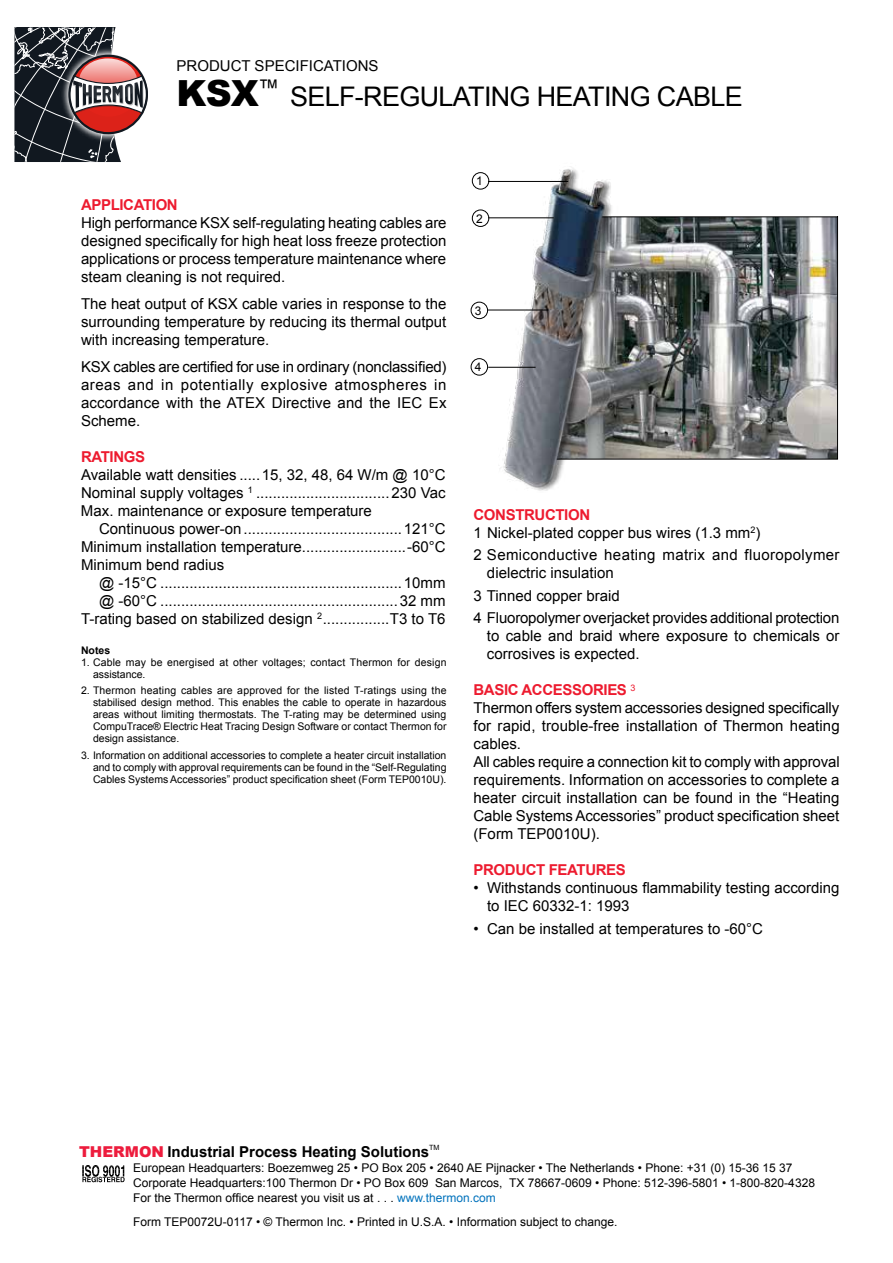
<style>
.page{position:relative;width:893px;height:1263px;background:#fff}
.page>*{position:absolute;margin:0;border:0;box-sizing:border-box;transform-origin:0 0}
.t1{font:27px "Arial";letter-spacing:-.025em;color:#000}
.t2{font:15px/18px "Arial";color:#000}
.t3{font:15px/18px "Arial";letter-spacing:.025em;color:#000}
.t4{font:700 15px "Arial";color:#000}
.t5{font:700 15px "Arial";letter-spacing:-.025em;color:#ed1b2f}
.t6{font:15px "Arial";color:#000101}
.t7{font:12px/15px "Arial";color:#000}
.t8{font:10.5px/12px "Arial";color:#000;text-align:justify}
.t9{font:700 10.5px "Arial";color:#000}
.s1{font-weight:900;font-size:36px}
.s2{font-weight:700;color:#ed1b2f}
.s3{font-weight:900;color:#ed1c3d}
.s4{color:#0072bc}
</style>
<div class="page">
<svg style="left:14px;top:27px;width:134px;height:135px"></svg>
<svg style="left:633px;top:216px;width:205px;height:244px"></svg>
<img style="left:474px;top:168px;width:159px;height:323px">
<hr style="left:488px;top:181px;width:80px;height:1px;background:#000">
<hr style="left:488px;top:367px;width:48px;height:1px;background:#000">
<hr style="left:487px;top:310px;width:62px;height:1px;background:#000">
<hr style="left:488px;top:217px;width:66px;height:1px;background:#000">
<div style="left:472px;top:172px;width:17px;height:17px;border:1px solid #000;border-radius:50%"></div>
<div style="left:472px;top:210px;width:17px;height:17px;border:1px solid #000;border-radius:50%"></div>
<div style="left:471px;top:302px;width:17px;height:17px;border:1px solid #000;border-radius:50%"></div>
<div style="left:471px;top:358px;width:17px;height:17px;border:1px solid #000;border-radius:50%"></div>
<svg style="left:82px;top:1165px;width:43px;height:17px"></svg>
<p class="t6" style="left:177px;top:56px;width:203px">PRODUCT SPECIFICATIONS</p>
<h1 class="t1" style="left:177px;top:79px;width:568px"><span class="s1">KSX</span><sup>™</sup> SELF-REGULATING HEATING CABLE</h1>
<p class="t5" style="left:81px;top:194px;width:98px">APPLICATION</p>
<p class="t2" style="left:81px;top:213px;width:367px;text-align:justify">High performance KSX self-regulating heating cables are designed specifically for high heat loss freeze protection applications or process temperature maintenance where steam cleaning is not required.</p>
<p class="t2" style="left:81px;top:294px;width:367px;text-align:justify">The heat output of KSX cable varies in response to the surrounding temperature by reducing its thermal output with increasing temperature.</p>
<p class="t2" style="left:81px;top:357px;width:367px;text-align:justify">KSX cables are certified for use in ordinary (nonclassified) areas and in potentially explosive atmospheres in accordance with the ATEX Directive and the IEC Ex Scheme.</p>
<p class="t5" style="left:81px;top:446px;width:66px">RATINGS</p>
<p class="t2" style="left:81px;top:465px;width:366px;text-align:justify">Available watt densities .....15, 32, 48, 64 W/m @ 10°C Nominal supply voltages <sup>1</sup> ................................ 230 Vac Max. maintenance or exposure temperature</p>
<p class="t2" style="left:81px;top:519px;width:366px;text-align:justify;text-indent:18px">Continuous power-on......................................121°C Minimum installation temperature.........................-60°C Minimum bend radius</p>
<p class="t2" style="left:81px;top:573px;width:366px;text-align:right">@ -15°C ..........................................................10mm @ -60°C .........................................................32 mm<br>T-rating based on stabilized design <sup>2</sup>................T3 to T6</p>
<p class="t9" style="left:81px;top:643px;width:31px">Notes</p>
<p class="t8" style="left:93px;top:656px;width:355px;text-indent:-12px">1. Cable may be energised at other voltages; contact Thermon for design assistance.</p>
<p class="t8" style="left:93px;top:684px;width:355px;text-indent:-12px">2. Thermon heating cables are approved for the listed T-ratings using the stabilised design method. This enables the cable to operate in hazardous areas without limiting thermostats. The T-rating may be determined using CompuTrace® Electric Heat Tracing Design Software or contact Thermon for design assistance.</p>
<p class="t8" style="left:93px;top:749px;width:355px;text-indent:-12px">3. Information on additional accessories to complete a heater circuit installation and to comply with approval requirements can be found in the “Self-Regulating Cables Systems Accessories” product specification sheet (Form TEP0010U).</p>
<p class="t7" style="left:476px;top:174px;width:8px">1</p>
<p class="t7" style="left:476px;top:211px;width:8px">2</p>
<p class="t7" style="left:475px;top:303px;width:8px">3</p>
<p class="t7" style="left:475px;top:360px;width:8px">4</p>
<p class="t2" style="left:473px;top:506px;width:288px"><span class="s2">CONSTRUCTION<br></span>1 Nickel-plated copper bus wires (1.3 mm<sup>2</sup>)</p>
<p class="t3" style="left:487px;top:546px;width:354px;text-indent:-14px">2 Semiconductive heating matrix and fluoropolymer dielectric insulation</p>
<p class="t2" style="left:473px;top:584px;width:367px;line-height:22.5px">3 Tinned copper braid<br>4 Fluoropolymer overjacket provides additional protection</p>
<p class="t2" style="left:487px;top:627px;width:354px">to cable and braid where exposure to chemicals or corrosives is expected.</p>
<p class="t2" style="left:473px;top:681px;width:368px"><span class="s2">BASIC ACCESSORIES</span> <sup>3<br></sup>Thermon offers system accessories designed specifically for rapid, trouble-free installation of Thermon heating cables.<br>All cables require a connection kit to comply with approval requirements. Information on accessories to complete a heater circuit installation can be found in the “Heating Cable Systems Accessories” product specification sheet (Form TEP0010U).</p>
<p class="t5" style="left:473px;top:860px;width:154px">PRODUCT FEATURES</p>
<p class="t2" style="left:487px;top:879px;width:354px;text-indent:-14px">• Withstands continuous flammability testing according to IEC 60332-1: 1993</p>
<p class="t2" style="left:473px;top:920px;width:291px">• Can be installed at temperatures to -60°C</p>
<p class="t4" style="left:79px;top:1141px;width:362px"><span class="s3">THERMON</span> Industrial Process Heating Solutions<sup>TM</sup></p>
<p class="t7" style="left:133px;top:1160px;width:683px">European Headquarters: Boezemweg 25 • PO Box 205 • 2640 AE Pijnacker • The Netherlands • Phone: +31 (0) 15-36 15 37<br>Corporate Headquarters:100 Thermon Dr • PO Box 609 San Marcos, TX 78667-0609 • Phone: 512-396-5801 • 1-800-820-4328<br>For the Thermon office nearest you visit us at . . . <span class="s4">www.thermon.com</span></p>
<p class="t7" style="left:133px;top:1214px;width:486px">Form TEP0072U-0117 • © Thermon Inc. • Printed in U.S.A. • Information subject to change.</p>
</div>
